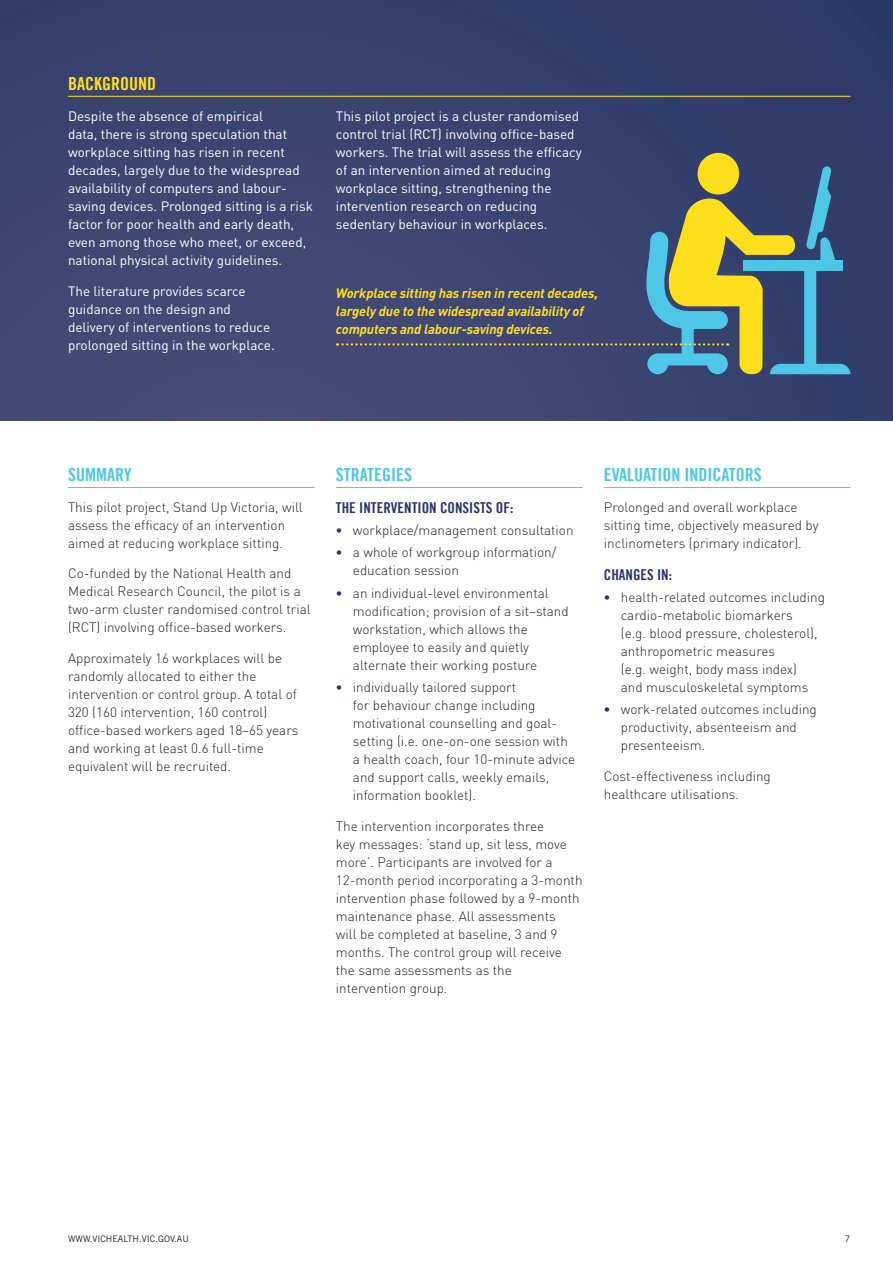
<style>
.page{position:relative;width:893px;height:1263px;background:#fff}
.page>*{position:absolute;margin:0;border:0;box-sizing:border-box;transform-origin:0 0}
.t1{font:18px "Trade Gothic LT Bold Cond Twenty";color:#4dc7e5}
.t2{font:18px "Trade Gothic LT Bold Cond Twenty";color:#ffdf1b}
.t3{font:15px "Trade Gothic LT Bold Cond Twenty";color:#263867}
.t4{font:300 13.5px/18px "DIN";color:#231f20}
.t5{font:13.5px/18px "DIN";color:#fff}
.t6{font:italic 700 13.5px/18px "DIN";letter-spacing:-.01em;color:#ffdf1b}
.t7{font:9px "Trade Gothic";color:#231f20}
.s1{font-weight:700;color:#263867}
</style>
<div class="page">
<div style="left:0;top:0;width:893px;height:421px;background:#3a4370"></div>
<hr style="left:68px;top:96px;width:782px;height:1px;background:#ffdf1b">
<hr style="left:68px;top:487px;width:247px;height:1px;background:#4dc7e5">
<hr style="left:336px;top:487px;width:247px;height:1px;background:#4dc7e5">
<hr style="left:604px;top:487px;width:246px;height:1px;background:#4dc7e5">
<div style="left:697px;top:153px;width:42px;height:42px;background:#ffdf1b;border-radius:50%"></div>
<svg style="left:337px;top:166px;width:513px;height:208px"></svg>
<h1 class="t2" style="left:68px;top:72px;width:89px">BACKGROUND</h1>
<p class="t5" style="left:68px;top:107px;width:246px">Despite the absence of empirical<br>data, there is strong speculation that workplace sitting has risen in recent decades, largely due to the widespread availability of computers and labour&shy;saving devices. Prolonged sitting is a risk factor for poor health and early death, even among those who meet, or exceed, national physical activity guidelines.</p>
<p class="t5" style="left:68px;top:282px;width:208px">The literature provides scarce guidance on the design and delivery of interventions to reduce prolonged sitting in the workplace.</p>
<p class="t5" style="left:336px;top:107px;width:247px">This pilot project is a cluster randomised control trial (RCT) involving office-based workers. The trial will assess the efficacy of an intervention aimed at reducing workplace sitting, strengthening the intervention research on reducing sedentary behaviour in workplaces.</p>
<p class="t6" style="left:336px;top:284px;width:264px">Workplace sitting has risen in recent decades, largely due to the widespread availability of computers and labour-saving devices.</p>
<h1 class="t1" style="left:68px;top:463px;width:65px">SUMMARY</h1>
<p class="t4" style="left:68px;top:497px;width:236px">This pilot project, Stand Up Victoria, will assess the efficacy of an intervention aimed at reducing workplace sitting.</p>
<p class="t4" style="left:68px;top:564px;width:244px">Co-funded by the National Health and Medical Research Council, the pilot is a two-arm cluster randomised control trial (RCT) involving office-based workers.</p>
<p class="t4" style="left:68px;top:649px;width:232px">Approximately 16 workplaces will be randomly allocated to either the intervention or control group. A total of 320 (160 intervention, 160 control) office-based workers aged 18–65 years and working at least 0.6 full-time equivalent will be recruited.</p>
<h1 class="t1" style="left:336px;top:463px;width:78px">STRATEGIES</h1>
<p class="t3" style="left:336px;top:498px;width:179px">THE INTERVENTION CONSISTS OF:</p>
<p class="t4" style="left:336px;top:521px;width:239px"><span class="s1">•</span> workplace/management consultation</p>
<p class="t4" style="left:353px;top:543px;width:205px;text-indent:-17px"><span class="s1">•</span> a whole of workgroup information/ education session</p>
<p class="t4" style="left:353px;top:583px;width:217px;text-indent:-17px"><span class="s1">•</span> an individual-level environmental modification; provision of a sit–stand workstation, which allows the employee to easily and quietly alternate their working posture</p>
<p class="t4" style="left:353px;top:678px;width:224px;text-indent:-17px"><span class="s1">•</span> individually tailored support<br>for behaviour change including motivational counselling and goal&shy;setting (i.e. one-on-one session with a health coach, four 10-minute advice and support calls, weekly emails, information booklet).</p>
<p class="t4" style="left:336px;top:816px;width:248px">The intervention incorporates three<br>key messages: ‘stand up, sit less, move more’. Participants are involved for a 12-month period incorporating a 3-month intervention phase followed by a 9-month maintenance phase. All assessments<br>will be completed at baseline, 3 and 9 months. The control group will receive the same assessments as the intervention group.</p>
<h1 class="t1" style="left:604px;top:463px;width:159px">EVALUATION INDICATORS</h1>
<p class="t4" style="left:604px;top:497px;width:216px">Prolonged and overall workplace sitting time, objectively measured by inclinometers (primary indicator).</p>
<p class="t3" style="left:604px;top:565px;width:70px">CHANGES IN:</p>
<p class="t4" style="left:621px;top:588px;width:206px;text-indent:-17px"><span class="s1">•</span> health-related outcomes including cardio-metabolic biomarkers<br>(e.g. blood pressure, cholesterol), anthropometric measures<br>(e.g. weight, body mass index)<br>and musculoskeletal symptoms</p>
<p class="t4" style="left:621px;top:700px;width:197px;text-indent:-17px"><span class="s1">•</span> work-related outcomes including productivity, absenteeism and presenteeism.</p>
<p class="t4" style="left:604px;top:767px;width:169px">Cost-effectiveness including healthcare utilisations.</p>
<p class="t7" style="left:68px;top:1233px;width:122px">WWW.VICHEALTH.VIC.GOV.AU</p>
<p class="t7" style="left:845px;top:1233px;width:7px">7</p>
</div>
